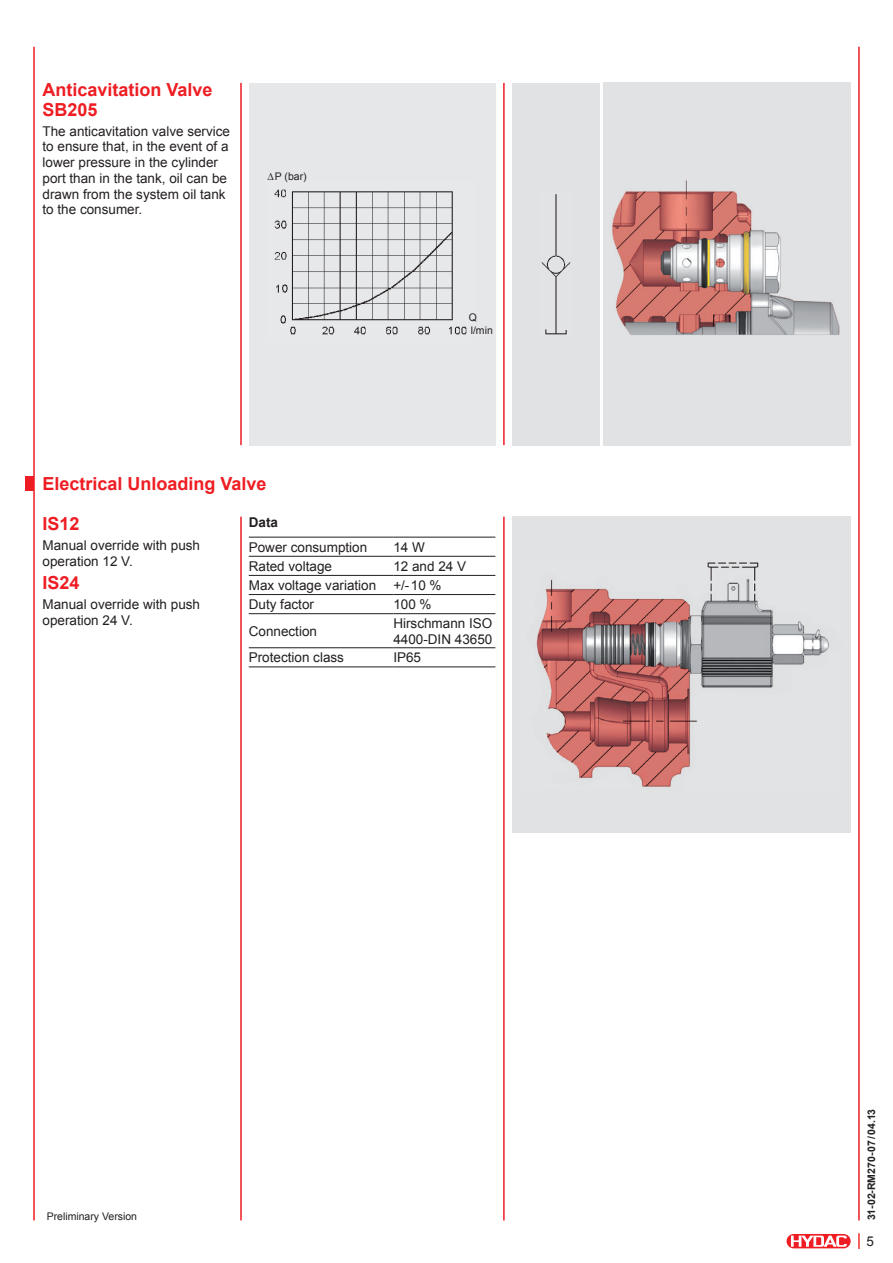
<style>
.page{position:relative;width:893px;height:1263px;background:#fff}
.page>*{position:absolute;margin:0;border:0;box-sizing:border-box;transform-origin:0 0}
.t1{font:700 18px/19.5px "Arial";color:#ee1d23}
.t2{font:13.5px/15.8px "Arial";color:#231f20}
.t3{font:700 13.5px "Arial";color:#231f20}
.t4{font:10.5px "Arial";color:#231f20}
.t5{font:700 10.5px "Arial";color:#231f20}
</style>
<div class="page">
<div style="left:786px;top:1233px;width:65px;height:16px;border:1px solid #fff;border-radius:7px"></div>
<svg style="left:786px;top:1234px;width:65px;height:14px"></svg>
<svg style="left:791px;top:1235px;width:56px;height:12px"></svg>
<hr style="left:33px;top:47px;width:2px;height:1173px;background:#ee1d23">
<hr style="left:858px;top:47px;width:2px;height:1173px;background:#ee1d23">
<svg style="left:858px;top:1233px;width:2px;height:16px"></svg>
<div style="left:249px;top:83px;width:246px;height:362px;background:#e6e7e9"></div>
<img style="left:274px;top:189px;width:193px;height:146px">
<hr style="left:240px;top:83px;width:2px;height:362px;background:#ee1d23">
<hr style="left:503px;top:83px;width:2px;height:362px;background:#ee1d23">
<div style="left:512px;top:83px;width:88px;height:362px;background:#e1e2e4"></div>
<img style="left:541px;top:194px;width:30px;height:141px">
<img style="left:611px;top:172px;width:231px;height:171px">
<img style="left:521px;top:560px;width:321px;height:230px">
<div style="left:26px;top:476px;width:8px;height:15px;background:#ee1d23"></div>
<hr style="left:240px;top:517px;width:2px;height:703px;background:#ee1d23">
<hr style="left:503px;top:517px;width:2px;height:703px;background:#ee1d23">
<hr style="left:249px;top:537px;width:144px;height:1px;background:#231f20">
<hr style="left:393px;top:537px;width:102px;height:1px;background:#231f20">
<hr style="left:249px;top:556px;width:144px;height:1px;background:#231f20">
<hr style="left:393px;top:556px;width:102px;height:1px;background:#231f20">
<hr style="left:249px;top:575px;width:144px;height:1px;background:#231f20">
<hr style="left:393px;top:575px;width:102px;height:1px;background:#231f20">
<hr style="left:249px;top:594px;width:144px;height:1px;background:#231f20">
<hr style="left:393px;top:594px;width:102px;height:1px;background:#231f20">
<hr style="left:249px;top:613px;width:144px;height:1px;background:#231f20">
<hr style="left:393px;top:613px;width:102px;height:1px;background:#231f20">
<hr style="left:249px;top:647px;width:144px;height:1px;background:#231f20">
<hr style="left:393px;top:647px;width:102px;height:1px;background:#231f20">
<hr style="left:249px;top:666px;width:144px;height:1px;background:#231f20">
<hr style="left:393px;top:666px;width:102px;height:1px;background:#231f20">
<h1 class="t1" style="left:43px;top:81px;width:172px">Anticavitation Valve<br>SB205</h1>
<p class="t2" style="left:43px;top:123px;width:189px">The anticavitation valve service to ensure that, in the event of a lower pressure in the cylinder port than in the tank, oil can be drawn from the system oil tank to the consumer.</p>
<p class="t4" style="left:267px;top:169px;width:41px">∆P (bar)</p>
<p class="t4" style="left:469px;top:310px;width:10px">Q</p>
<p class="t4" style="left:471px;top:323px;width:24px">l/min</p>
<h1 class="t1" style="left:43px;top:475px;width:226px">Electrical Unloading Valve</h1>
<p class="t3" style="left:249px;top:513px;width:31px">Data</p>
<p class="t2" style="left:249px;top:539px;width:120px">Power consumption</p>
<p class="t2" style="left:393px;top:539px;width:33px">14 W</p>
<p class="t2" style="left:249px;top:558px;width:85px">Rated voltage</p>
<p class="t2" style="left:393px;top:558px;width:74px">12 and 24 V</p>
<p class="t2" style="left:249px;top:577px;width:129px">Max voltage variation</p>
<p class="t2" style="left:393px;top:577px;width:50px">+/-10 %</p>
<p class="t2" style="left:249px;top:596px;width:67px">Duty factor</p>
<p class="t2" style="left:393px;top:596px;width:40px">100 %</p>
<p class="t2" style="left:249px;top:623px;width:70px">Connection</p>
<p class="t2" style="left:393px;top:615px;width:101px">Hirschmann ISO<br>4400-DIN 43650</p>
<p class="t2" style="left:249px;top:650px;width:97px">Protection class</p>
<p class="t2" style="left:393px;top:650px;width:29px">IP65</p>
<h1 class="t1" style="left:43px;top:514px;width:39px">IS12</h1>
<p class="t2" style="left:43px;top:537px;width:159px">Manual override with push operation 12 V.</p>
<h1 class="t1" style="left:43px;top:574px;width:39px">IS24</h1>
<p class="t2" style="left:43px;top:597px;width:159px">Manual override with push operation 24 V.</p>
<p class="t4" style="left:47px;top:1210px;width:92px">Preliminary Version</p>
<p class="t5" style="left:864px;top:1220px;width:113px;rotate:-90deg">31-02-RM270-07/04.13</p>
<p class="t2" style="left:867px;top:1233px;width:9px">5</p>
</div>
